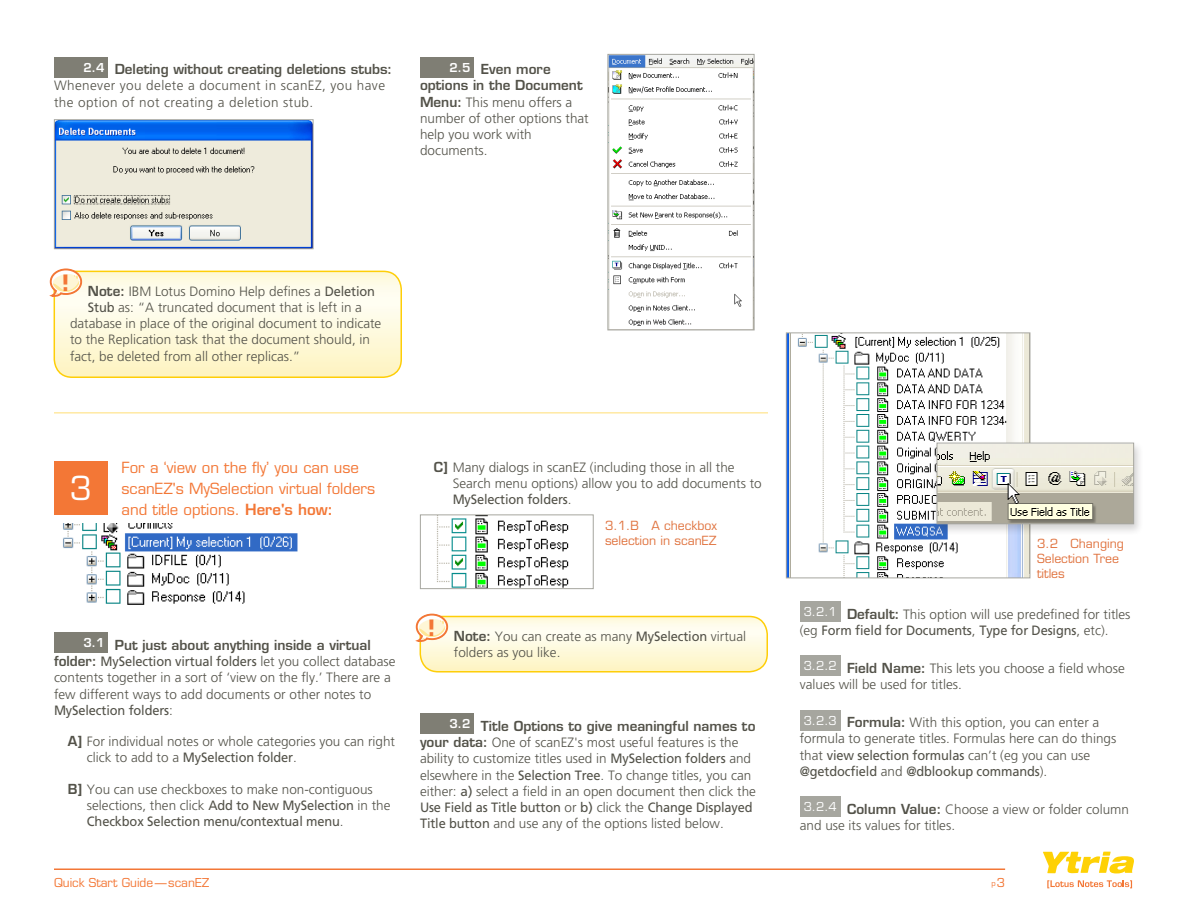
<style>
.page{position:relative;width:1188px;height:918px;background:#fff}
.page>*{position:absolute;margin:0;border:0;box-sizing:border-box;transform-origin:0 0}
.t1{font:32.25px "Eurostile";color:#fff}
.t2{font:700 21.9px "Eurostile";color:#f37736}
.Text_-_Level_1{font:15px/21px "Eurostile";color:#f37736}
.Text_-_Level_2{font:300 13.5px/16.2px "Frutiger";color:#535249}
.Text_-_Level_3{font:300 13.5px/16.2px "Frutiger";color:#535249}
.Text_-_Level_2-2{font:300 13.5px/16.2px "Frutiger";letter-spacing:.03em;color:#535249}
.Captions{font:12.3px/14.7px "Eurostile";color:#e0733f}
.t3{font:12px "Eurostile";color:#f37736}
.t4{font:12px "Eurostile";color:#fff}
.t5{font:600 12px "Eurostile";color:#fff}
.t6{font:7.5px "Eurostile";color:#f37736}
.s1{font-family:"Eurostile";font-weight:600}
.s2{font-weight:400}
.s3{font-weight:600}
.s4{font-size:12px}
</style>
<div class="page">
<svg style="left:1043px;top:852px;width:91px;height:21px"></svg>
<svg style="left:1047px;top:880px;width:85px;height:8px"></svg>
<div style="left:54px;top:57px;width:54px;height:20px;background:#7f7e74"></div>
<div style="left:420px;top:57px;width:54px;height:20px;background:#7f7e74"></div>
<svg style="left:54px;top:119px;width:260px;height:131px;background:#beccd7"></svg>
<div style="left:54px;top:461px;width:54px;height:54px;background:#f37736"></div>
<div style="left:54px;top:633px;width:54px;height:20px;background:#7f7e74"></div>
<div style="left:420px;top:714px;width:54px;height:20px;background:#7f7e74"></div>
<div style="left:800px;top:602px;width:40px;height:20px;background:#a6a69f"></div>
<div style="left:800px;top:656px;width:40px;height:20px;background:#a6a69f"></div>
<div style="left:800px;top:710px;width:40px;height:20px;background:#a6a69f"></div>
<div style="left:800px;top:797px;width:40px;height:20px;background:#a6a69f"></div>
<svg style="left:49px;top:268px;width:352px;height:109px"></svg>
<svg style="left:415px;top:613px;width:352px;height:59px"></svg>
<svg style="left:607px;top:54px;width:148px;height:277px"></svg>
<img style="left:63px;top:524px;width:235px;height:81px">
<svg style="left:786px;top:332px;width:245px;height:247px"></svg>
<div style="left:932px;top:441px;width:211px;height:95px;background:#231f20;opacity:.2"></div>
<svg style="left:936px;top:442px;width:198px;height:82px;background:#d0cfc0"></svg>
<hr style="left:54px;top:412px;width:714px;height:1px;background:#ffdf74">
<svg style="left:420px;top:514px;width:174px;height:75px"></svg>
<hr style="left:54px;top:868px;width:951px;height:2px;background:#f37736">
<p class="Text_-_Level_2-2" style="left:54px;top:62px;width:340px;text-indent:61px"><span class="s1">Deleting without creating deletions stubs:<br></span>Whenever you delete a document in scanEZ, you have the option of not creating a deletion stub.</p>
<p class="t5" style="left:449px;top:60px;width:23px">2.5</p>
<p class="t5" style="left:83px;top:60px;width:23px">2.4</p>
<p class="Text_-_Level_2" style="left:420px;top:62px;width:170px;text-indent:61px"><span class="s1">Even more options in the Document<br>Menu:</span> This menu offers a number of other options that help you work with documents.</p>
<h2 class="t2" style="left:62px;top:269px;width:9px">!</h2>
<p class="Text_-_Level_2" style="left:88px;top:283px;width:289px"><span class="s1">Note:</span> IBM Lotus Domino Help defines a <span class="s2">Deletion</span></p>
<p class="Text_-_Level_2" style="left:88px;top:299px;width:276px"><span class="s2">Stub</span> as: “A truncated document that is left in a</p>
<p class="Text_-_Level_2" style="left:70px;top:316px;width:313px">database in place of the original document to indicate</p>
<p class="Text_-_Level_2" style="left:70px;top:332px;width:302px">to the Replication task that the document should, in</p>
<p class="Text_-_Level_2" style="left:70px;top:348px;width:232px">fact, be deleted from all other replicas.”</p>
<p class="t1" style="left:70px;top:469px;width:24px">3</p>
<p class="Text_-_Level_1" style="left:122px;top:457px;width:255px">For a ‘view on the fly’ you can use scanEZ's MySelection virtual folders and title options. <span class="s3">Here's how:</span></p>
<p class="Text_-_Level_3" style="left:453px;top:459px;width:311px;text-indent:-19px"><span class="s1">C]</span> Many dialogs in scanEZ (including those in all the<br>Search menu options) allow you to add documents to<br><span class="s2">MySelection folders</span>.</p>
<p class="Captions" style="left:605px;top:518px;width:114px">3.1.B A checkbox selection in scanEZ</p>
<p class="t5" style="left:83px;top:635px;width:23px">3.1</p>
<p class="Text_-_Level_2" style="left:54px;top:637px;width:343px;text-indent:61px"><span class="s1">Put just about anything inside a virtual folder:</span> <span class="s2">MySelection virtual folders</span> let you collect database contents together in a sort of ‘view on the fly.’ There are a few different ways to add documents or other notes to <span class="s2">MySelection folders</span>:</p>
<p class="Text_-_Level_3" style="left:87px;top:734px;width:310px;text-indent:-19px"><span class="s1">A]</span> For individual notes or whole categories you can right click to add to a <span class="s2">MySelection folder</span>.</p>
<p class="Text_-_Level_3" style="left:87px;top:781px;width:305px;text-indent:-19px"><span class="s1">B]</span> You can use checkboxes to make non-contiguous selections, then click <span class="s2">Add to New MySelection</span> in the<br><span class="s2">Checkbox Selection menu/contextual menu</span>.</p>
<h2 class="t2" style="left:428px;top:614px;width:9px">!</h2>
<p class="Text_-_Level_2" style="left:454px;top:628px;width:294px"><span class="s1">Note:</span> You can create as many <span class="s2">MySelection</span> virtual folders as you like.</p>
<p class="t5" style="left:449px;top:717px;width:23px">3.2</p>
<p class="Text_-_Level_2" style="left:420px;top:718px;width:338px;text-indent:61px"><span class="s1">Title Options to give meaningful names to your data:</span> One of scanEZ's most useful features is the ability to customize titles used in <span class="s2">MySelection folders</span> and elsewhere in the <span class="s2">Selection Tree</span>. To change titles, you can either: <span class="s2">a)</span> select a field in an open document then click the <span class="s2">Use Field as Title button</span> or <span class="s2">b)</span> click the <span class="s2">Change Displayed Title button</span> and use any of the options listed below.</p>
<p class="Captions" style="left:1037px;top:536px;width:88px">3.2 Changing<br>Selection Tree titles</p>
<p class="t4" style="left:804px;top:605px;width:35px">3.2.1</p>
<p class="Text_-_Level_3" style="left:800px;top:606px;width:332px;text-indent:47px"><span class="s1">Default:</span> This option will use predefined for titles (eg <span class="s2">Form field for Documents</span>, <span class="s2">Type for Designs</span>, etc).</p>
<p class="t4" style="left:804px;top:659px;width:35px">3.2.2</p>
<p class="Text_-_Level_3" style="left:800px;top:660px;width:326px;text-indent:47px"><span class="s1">Field Name:</span> This lets you choose a field whose values will be used for titles.</p>
<p class="t4" style="left:804px;top:713px;width:35px">3.2.3</p>
<p class="Text_-_Level_3" style="left:800px;top:715px;width:318px;text-indent:47px"><span class="s1">Formula:</span> With this option, you can enter a formula to generate titles. Formulas here can do things that <span class="s2">view selection formulas</span> can’t (eg you can use <span class="s2">@getdocfield</span> and <span class="s2">@dblookup commands</span>).</p>
<p class="t4" style="left:804px;top:800px;width:35px">3.2.4</p>
<p class="Text_-_Level_3" style="left:800px;top:801px;width:331px;text-indent:47px"><span class="s1">Column Value:</span> Choose a view or folder column and use its values for titles.</p>
<p class="t3" style="left:54px;top:876px;width:157px">Quick Start Guide—scanEZ</p>
<p class="t6" style="left:992px;top:879px;width:15px">p<span class="s4">3</span></p>
</div>
